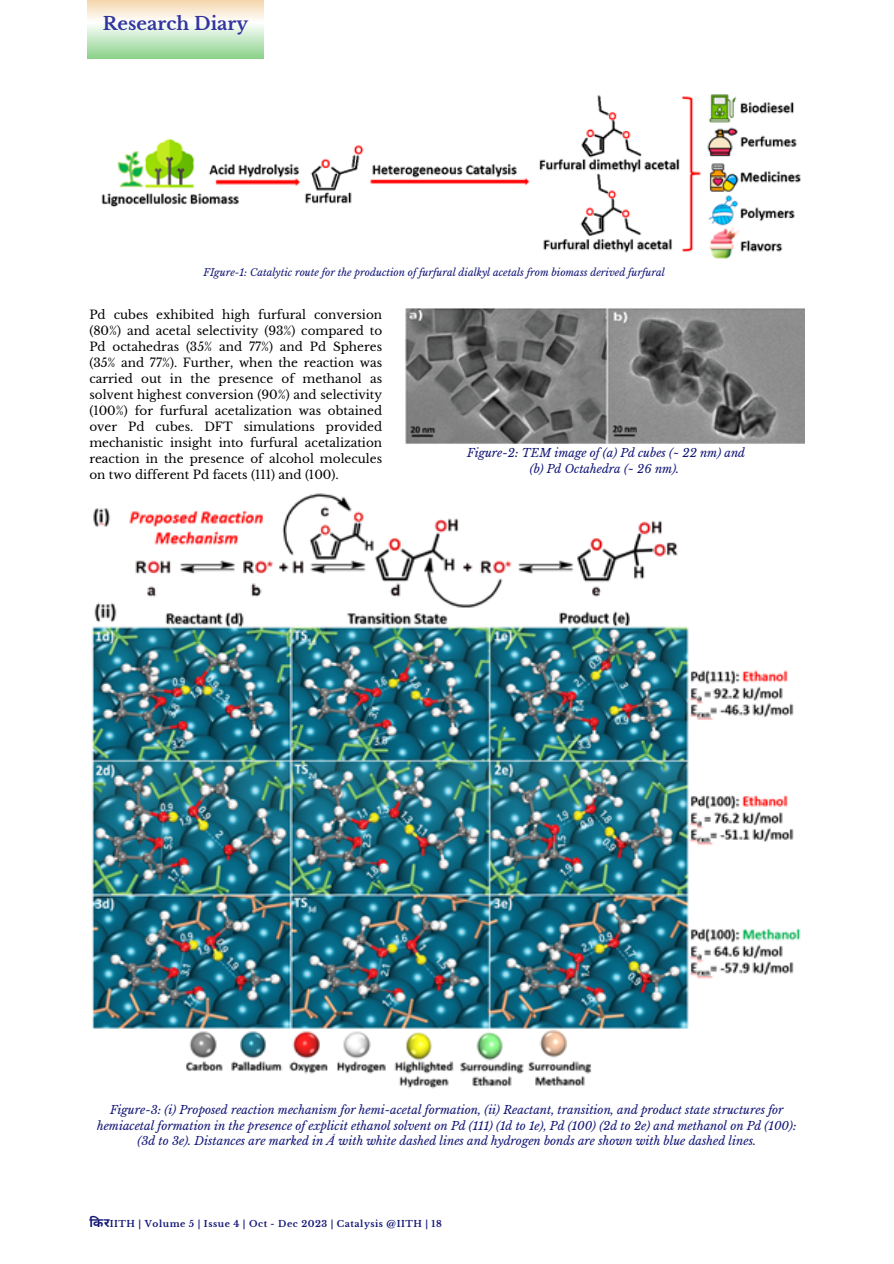
<style>
.page{position:relative;width:894px;height:1264px;background:#fff}
.page>*{position:absolute;margin:0;border:0;box-sizing:border-box;transform-origin:0 0}
.t1{font:700 18px "Libre Baskerville";color:#32359e}
.t2{font:700 12.45px "Noto Sans Devanagari";color:#131776}
.t3{font:12px/16px "Libre Baskerville";color:#000;text-align:justify}
.t4{font:italic 11.55px/15.5px "Libre Baskerville";color:#131776;text-align:center}
.t5{font:italic 10.05px "Libre Baskerville";color:#131776}
.t6{font:700 9px "Libre Baskerville";letter-spacing:.06em;color:#131776}
</style>
<div class="page">
<img style="left:92px;top:493px;width:709px;height:596px">
<img style="left:405px;top:309px;width:399px;height:135px">
<img style="left:101px;top:94px;width:700px;height:165px">
<svg style="left:88px;top:0;width:175px;height:59px"></svg>
<h3 class="t1" style="left:103px;top:13px;width:147px">Research Diary</h3>
<p class="t5" style="left:203px;top:266px;width:463px">FIgure-1: Catalytic route for the production of furfural dialkyl acetals from biomass derived furfural</p>
<p class="t3" style="left:89px;top:306px;width:294px">Pd cubes exhibited high furfural conversion (80%) and acetal selectivity (93%) compared to Pd octahedras (35% and 77%) and Pd Spheres (35% and 77%). Further, when the reaction was carried out in the presence of methanol as solvent highest conversion (90%) and selectivity (100%) for furfural acetalization was obtained over Pd cubes. DFT simulations provided mechanistic insight into furfural acetalization reaction in the presence of alcohol molecules on two different Pd facets (111) and (100).</p>
<h3 class="t4" style="left:467px;top:445px;width:279px">Figure-2: TEM image of (a) Pd cubes (~ 22 nm) and (b) Pd Octahedra (~ 26 nm).</h3>
<h4 class="t4" style="left:97px;top:1102px;width:700px">Figure-3: (i) Proposed reaction mechanism for hemi-acetal formation, (ii) Reactant, transition, and product state structures for hemiacetal formation in the presence of explicit ethanol solvent on Pd (111) (1d to 1e), Pd (100) (2d to 2e) and methanol on Pd (100): (3d to 3e). Distances are marked in Å with white dashed lines and hydrogen bonds are shown with blue dashed lines.</h4>
<p class="t2" style="left:89px;top:1215px;width:22px">कि र</p>
<h2 class="t6" style="left:110px;top:1218px;width:333px">IITH | Volume 5 | Issue 4 | Oct - Dec 2023 | Catalysis @IITH | 18</h2>
</div>
